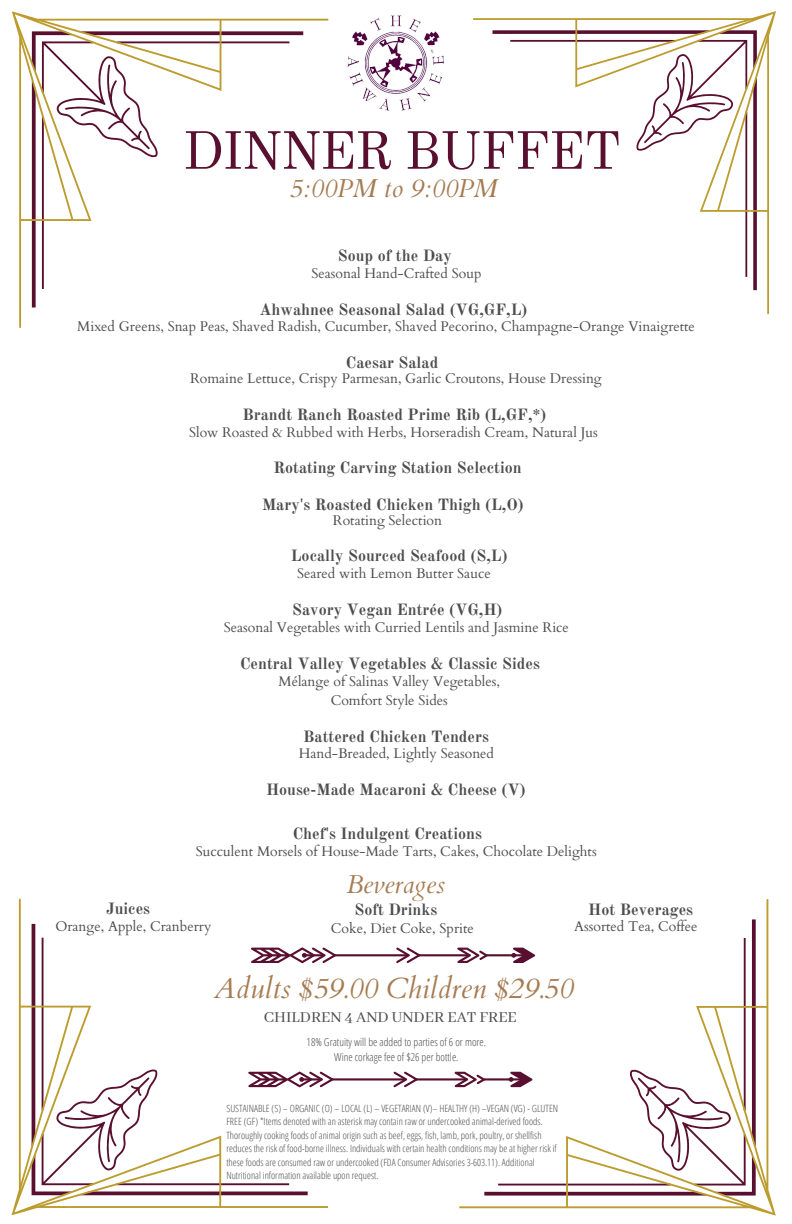
<style>
.page{position:relative;width:792px;height:1224px;background:#fff}
.page>*{position:absolute;margin:0;border:0;box-sizing:border-box;transform-origin:0 0}
.t1{font:52.7px "Old Standard";letter-spacing:-.025em;color:#591030}
.t2{font:italic 29px "Cardo";color:#a67c52}
.t3{font:italic 26px "Cardo";color:#a67c52}
.t4{font:17px "Abhaya Libre";color:#4d4d4d}
.t5{font:700 16px "Old Standard";color:#4d4d4d}
.t6{font:14px/19.5px "Cardo";color:#4d4d4d;text-align:center}
.t7{font:300 11px "Open Sans Condensed";color:#4d4d4d}
.t8{font:300 10px/13.5px "Open Sans Condensed";color:#4d4d4d}
</style>
<div class="page">
<svg style="left:12px;top:899px;width:316px;height:316px"></svg>
<svg style="left:12px;top:11px;width:316px;height:317px"></svg>
<svg style="left:473px;top:11px;width:303px;height:303px"></svg>
<svg style="left:459px;top:899px;width:317px;height:317px"></svg>
<img style="left:347px;top:15px;width:97px;height:96px">
<hr style="left:486px;top:954px;width:44px;height:2px;background:#591030">
<svg style="left:396px;top:947px;width:24px;height:16px"></svg>
<svg style="left:457px;top:948px;width:31px;height:15px"></svg>
<hr style="left:417px;top:954px;width:53px;height:2px;background:#591030">
<hr style="left:334px;top:954px;width:75px;height:2px;background:#591030">
<svg style="left:251px;top:947px;width:85px;height:16px"></svg>
<svg style="left:511px;top:948px;width:24px;height:15px"></svg>
<hr style="left:304px;top:954px;width:20px;height:2px;background:#591030">
<hr style="left:483px;top:1078px;width:44px;height:3px;background:#591030">
<svg style="left:393px;top:1072px;width:23px;height:15px"></svg>
<svg style="left:455px;top:1072px;width:30px;height:15px"></svg>
<hr style="left:414px;top:1078px;width:54px;height:3px;background:#591030">
<hr style="left:331px;top:1078px;width:76px;height:3px;background:#591030">
<svg style="left:248px;top:1072px;width:85px;height:15px"></svg>
<svg style="left:509px;top:1072px;width:23px;height:15px"></svg>
<hr style="left:302px;top:1078px;width:20px;height:3px;background:#591030">
<p class="t1" style="left:183px;top:119px;width:440px">DINNER BUFFET</p>
<p class="t3" style="left:289px;top:171px;width:210px">5:00PM to 9:00PM</p>
<p class="t5" style="left:338px;top:246px;width:115px">Soup of the Day</p>
<p class="t6" style="left:311px;top:264px;width:172px">Seasonal Hand-Crafted Soup</p>
<p class="t5" style="left:260px;top:299px;width:269px">Ahwahnee Seasonal Salad (VG,GF,L)</p>
<p class="t6" style="left:77px;top:317px;width:619px">Mixed Greens, Snap Peas, Shaved Radish, Cucumber, Shaved Pecorino, Champagne-Orange Vinaigrette</p>
<p class="t5" style="left:346px;top:352px;width:94px">Caesar Salad</p>
<p class="t6" style="left:190px;top:369px;width:413px">Romaine Lettuce, Crispy Parmesan, Garlic Croutons, House Dressing</p>
<p class="t5" style="left:243px;top:404px;width:305px">Brandt Ranch Roasted Prime Rib (L,GF,*)</p>
<p class="t6" style="left:189px;top:423px;width:410px">Slow Roasted &amp; Rubbed with Herbs, Horseradish Cream, Natural Jus</p>
<p class="t5" style="left:273px;top:458px;width:250px">Rotating Carving Station Selection</p>
<p class="t5" style="left:262px;top:495px;width:263px">Mary's Roasted Chicken Thigh (L,O)</p>
<p class="t6" style="left:333px;top:511px;width:111px">Rotating Selection</p>
<p class="t5" style="left:291px;top:546px;width:218px">Locally Sourced Seafood (S,L)</p>
<p class="t6" style="left:297px;top:564px;width:195px">Seared with Lemon Butter Sauce</p>
<p class="t5" style="left:292px;top:600px;width:212px">Savory Vegan Entrée (VG,H)</p>
<p class="t6" style="left:224px;top:618px;width:347px">Seasonal Vegetables with Curried Lentils and Jasmine Rice</p>
<p class="t5" style="left:240px;top:654px;width:302px">Central Valley Vegetables &amp; Classic Sides</p>
<p class="t6" style="left:278px;top:672px;width:223px">Mélange of Salinas Valley Vegetables,<br>Comfort Style Sides</p>
<p class="t5" style="left:303px;top:727px;width:187px">Battered Chicken Tenders</p>
<p class="t6" style="left:299px;top:744px;width:197px">Hand-Breaded, Lightly Seasoned</p>
<p class="t5" style="left:266px;top:779px;width:261px">House-Made Macaroni &amp; Cheese (V)</p>
<p class="t5" style="left:293px;top:823px;width:191px">Chef's Indulgent Creations</p>
<p class="t6" style="left:196px;top:841px;width:402px">Succulent Morsels of House-Made Tarts, Cakes, Chocolate Delights</p>
<p class="t3" style="left:346px;top:867px;width:100px">Beverages</p>
<p class="t5" style="left:106px;top:899px;width:46px">Juices</p>
<p class="t5" style="left:355px;top:900px;width:84px">Soft Drinks</p>
<p class="t5" style="left:588px;top:900px;width:106px">Hot Beverages</p>
<p class="t6" style="left:55px;top:917px;width:158px">Orange, Apple, Cranberry</p>
<p class="t6" style="left:331px;top:919px;width:144px">Coke, Diet Coke, Sprite</p>
<p class="t6" style="left:574px;top:917px;width:125px">Assorted Tea, Coffee</p>
<p class="t2" style="left:214px;top:969px;width:361px">Adults $59.00 Children $29.50</p>
<p class="t4" style="left:264px;top:1008px;width:254px">CHILDREN 4 AND UNDER EAT FREE</p>
<p class="t7" style="left:307px;top:1035px;width:181px">18% Gratuity will be added to parties of 6 or more.</p>
<p class="t7" style="left:334px;top:1050px;width:126px">Wine corkage fee of $26 per bottle.</p>
<p class="t8" style="left:226px;top:1101px;width:333px">SUSTAINABLE (S) – ORGANIC (O) – LOCAL (L) – VEGETARIAN (V)– HEALTHY (H) –VEGAN (VG) - GLUTEN FREE (GF) *Items denoted with an asterisk may contain raw or undercooked animal-derived foods.<br>Thoroughly cooking foods of animal origin such as beef, eggs, fish, lamb, pork, poultry, or shellfish reduces the risk of food-borne illness. Individuals with certain health conditions may be at higher risk if these foods are consumed raw or undercooked (FDA Consumer Advisories 3-603.11). Additional Nutritional information available upon request.</p>
</div>
